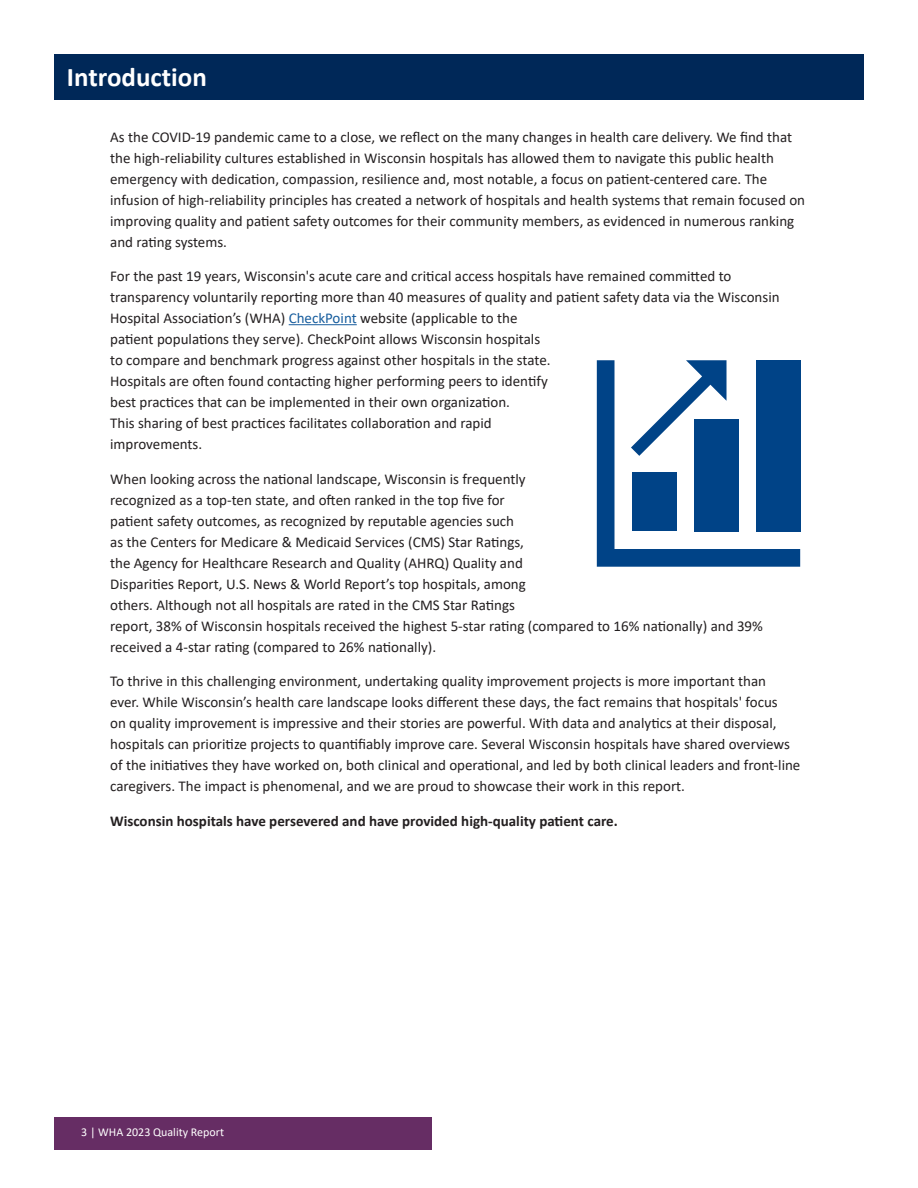
<style>
.page{position:relative;width:918px;height:1188px;background:#fff}
.page>*{position:absolute;margin:0;border:0;box-sizing:border-box;transform-origin:0 0}
.major_headings{font:700 27px "Calibri";color:#fff}
.Body_Copy{font:15px/21px "Calibri";color:#231f20}
.Body_Copy-2{font:700 15px "Calibri";color:#231f20}
.t1{font:12px "Calibri";color:#fff}
.s1{color:#175d9e}
</style>
<div class="page">
<div style="left:54px;top:1118px;width:378px;height:32px;background:#662d64"></div>
<hr style="left:289px;top:324px;width:68px;height:1px;background:#175d9e">
<div style="left:54px;top:54px;width:810px;height:46px;background:#002858"></div>
<svg style="left:597px;top:360px;width:203px;height:207px"></svg>
<p class="major_headings" style="left:67px;top:58px;width:141px">Introduction</p>
<p class="Body_Copy" style="left:110px;top:126px;width:696px">As the COVID-19 pandemic came to a close, we reflect on the many changes in health care delivery. We find that the high-reliability cultures established in Wisconsin hospitals has allowed them to navigate this public health emergency with dedication, compassion, resilience and, most notable, a focus on patient-centered care. The infusion of high-reliability principles has created a network of hospitals and health systems that remain focused on improving quality and patient safety outcomes for their community members, as evidenced in numerous ranking and rating systems.</p>
<p class="Body_Copy" style="left:110px;top:265px;width:671px">For the past 19 years, Wisconsin's acute care and critical access hospitals have remained committed to transparency voluntarily reporting more than 40 measures of quality and patient safety data via the Wisconsin Hospital Association’s (WHA) <span class="s1">CheckPoint</span> website (applicable to the<br>patient populations they serve). CheckPoint allows Wisconsin hospitals<br>to compare and benchmark progress against other hospitals in the state.<br>Hospitals are often found contacting higher performing peers to identify<br>best practices that can be implemented in their own organization.<br>This sharing of best practices facilitates collaboration and rapid<br>improvements.</p>
<p class="Body_Copy" style="left:110px;top:468px;width:654px">When looking across the national landscape, Wisconsin is frequently<br>recognized as a top-ten state, and often ranked in the top five for<br>patient safety outcomes, as recognized by reputable agencies such<br>as the Centers for Medicare &amp; Medicaid Services (CMS) Star Ratings,<br>the Agency for Healthcare Research and Quality (AHRQ) Quality and<br>Disparities Report, U.S. News &amp; World Report’s top hospitals, among<br>others. Although not all hospitals are rated in the CMS Star Ratings<br>report, 38% of Wisconsin hospitals received the highest 5-star rating (compared to 16% nationally) and 39% received a 4-star rating (compared to 26% nationally).</p>
<p class="Body_Copy" style="left:110px;top:670px;width:692px">To thrive in this challenging environment, undertaking quality improvement projects is more important than<br>ever. While Wisconsin’s health care landscape looks different these days, the fact remains that hospitals' focus<br>on quality improvement is impressive and their stories are powerful. With data and analytics at their disposal, hospitals can prioritize projects to quantifiably improve care. Several Wisconsin hospitals have shared overviews of the initiatives they have worked on, both clinical and operational, and led by both clinical leaders and front-line caregivers. The impact is phenomenal, and we are proud to showcase their work in this report.</p>
<p class="Body_Copy-2" style="left:110px;top:810px;width:509px">Wisconsin hospitals have persevered and have provided high-quality patient care.</p>
<p class="t1" style="left:81px;top:1124px;width:144px">3 | WHA 2023 Quality Report</p>
</div>
